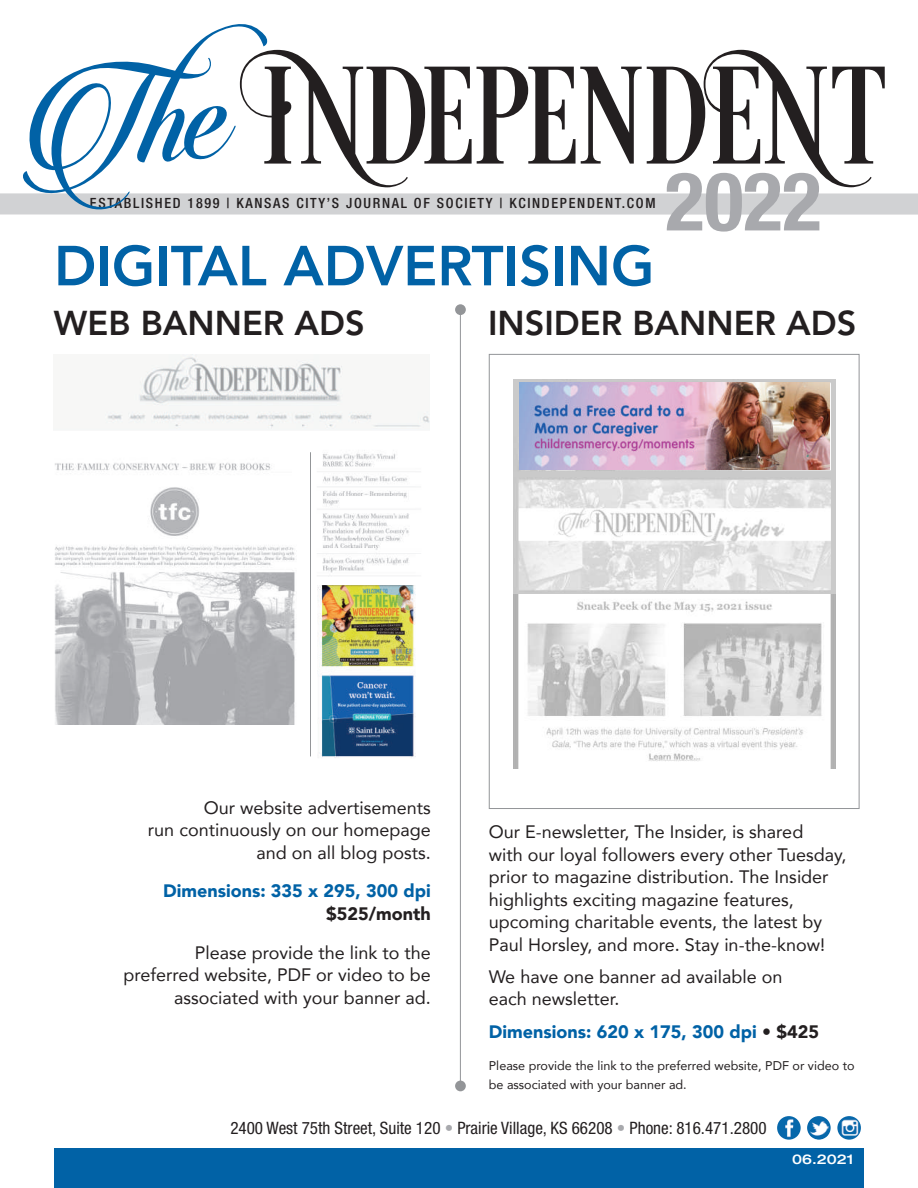
<style>
.page{position:relative;width:918px;height:1188px;background:#fff}
.page>*{position:absolute;margin:0;border:0;box-sizing:border-box;transform-origin:0 0}
.t1{font:700 condensed 81.3px "Helvetica Neue LT Std";color:#a8a9ad}
.t2{font:800 55.8px "Avenir LT Std";color:#0162a6}
.t3{font:800 34.2px "Avenir LT Std";color:#231f20}
.t4{font:18px/22.5px "Avenir";color:#231f20;text-align:right}
.t5{font:900 18px "Avenir";color:#0162a6}
.t6{font:900 18px "Avenir";color:#231f20}
.t7{font:condensed 17.1px "Helvetica Neue LT Std";color:#231f20}
.t8{font:500 condensed 14.1px "Helvetica Neue LT Std";letter-spacing:.12em;color:#231f20}
.t9{font:500 expanded 13.5px "Helvetica Neue LT Std";color:#fff}
.t10{font:12.6px/19.5px "Avenir";color:#231f20}
.s1{color:#231f20}
.s2{color:#a8a9ad}
</style>
<div class="page">
<div style="left:54px;top:1149px;width:810px;height:39px;background:#0162a6"></div>
<img style="left:777px;top:1116px;width:24px;height:24px">
<img style="left:807px;top:1116px;width:24px;height:24px">
<img style="left:837px;top:1116px;width:24px;height:24px">
<img style="left:105px;top:354px;width:325px;height:75px">
<div style="left:0;top:193px;width:918px;height:22px;background:#d1d2d4"></div>
<svg style="left:269px;top:50px;width:616px;height:137px"></svg>
<svg style="left:269px;top:67px;width:22px;height:97px"></svg>
<svg style="left:704px;top:50px;width:168px;height:137px"></svg>
<img style="left:317px;top:585px;width:99px;height:173px">
<hr style="left:460px;top:306px;width:1px;height:780px;background:#939598">
<div style="left:455px;top:1081px;width:11px;height:10px;background:#939598;border-radius:50%"></div>
<div style="left:455px;top:304px;width:11px;height:11px;background:#939598;border-radius:50%"></div>
<svg style="left:21px;top:24px;width:248px;height:191px"></svg>
<img style="left:54px;top:462px;width:241px;height:262px">
<img style="left:513px;top:379px;width:322px;height:215px">
<img style="left:519px;top:383px;width:310px;height:86px">
<img style="left:317px;top:453px;width:104px;height:124px">
<hr style="left:310px;top:452px;width:1px;height:304px;background:#939598">
<svg style="left:513px;top:594px;width:322px;height:174px"></svg>
<p class="t8" style="left:90px;top:198px;width:567px">ESTABLISHED 1899 | KANSAS CITY’S JOURNAL OF SOCIETY | KCINDEPENDENT.COM</p>
<h2 class="t2" style="left:54px;top:233px;width:602px">DIGITAL ADVERTISING</h2>
<h1 class="t1" style="left:665px;top:172px;width:158px">2022</h1>
<h3 class="t3" style="left:54px;top:303px;width:312px">WEB BANNER ADS</h3>
<h3 class="t3" style="left:488px;top:303px;width:370px">INSIDER BANNER ADS</h3>
<p class="t4" style="left:148px;top:797px;width:284px">Our website advertisements<br>run continuously on our homepage and on all blog posts.</p>
<p class="t5" style="left:163px;top:879px;width:269px">Dimensions: 335 x 295, 300 dpi</p>
<p class="t6" style="left:326px;top:902px;width:106px">$525/month</p>
<p class="t4" style="left:123px;top:942px;width:309px">Please provide the link to the preferred website, PDF or video to be associated with your banner ad.</p>
<p class="t4" style="left:489px;top:821px;width:359px;text-align:left">Our E-newsletter, The Insider, is shared<br>with our loyal followers every other Tuesday, prior to magazine distribution. The Insider highlights exciting magazine features, upcoming charitable events, the latest by Paul Horsley, and more. Stay in-the-know!</p>
<p class="t4" style="left:489px;top:966px;width:295px;text-align:left">We have one banner ad available on each newsletter.</p>
<p class="t5" style="left:489px;top:1020px;width:332px">Dimensions: 620 x 175, 300 dpi <span class="s1">• $425</span></p>
<p class="t10" style="left:489px;top:1056px;width:367px">Please provide the link to the preferred website, PDF or video to be associated with your banner ad.</p>
<p class="t7" style="left:230px;top:1122px;width:538px">2400 West 75th Street, Suite 120 <span class="s2">•</span> Prairie Village, KS 66208 <span class="s2">•</span> Phone: 816.471.2800</p>
<p class="t9" style="left:792px;top:1151px;width:63px">06.2021</p>
</div>
